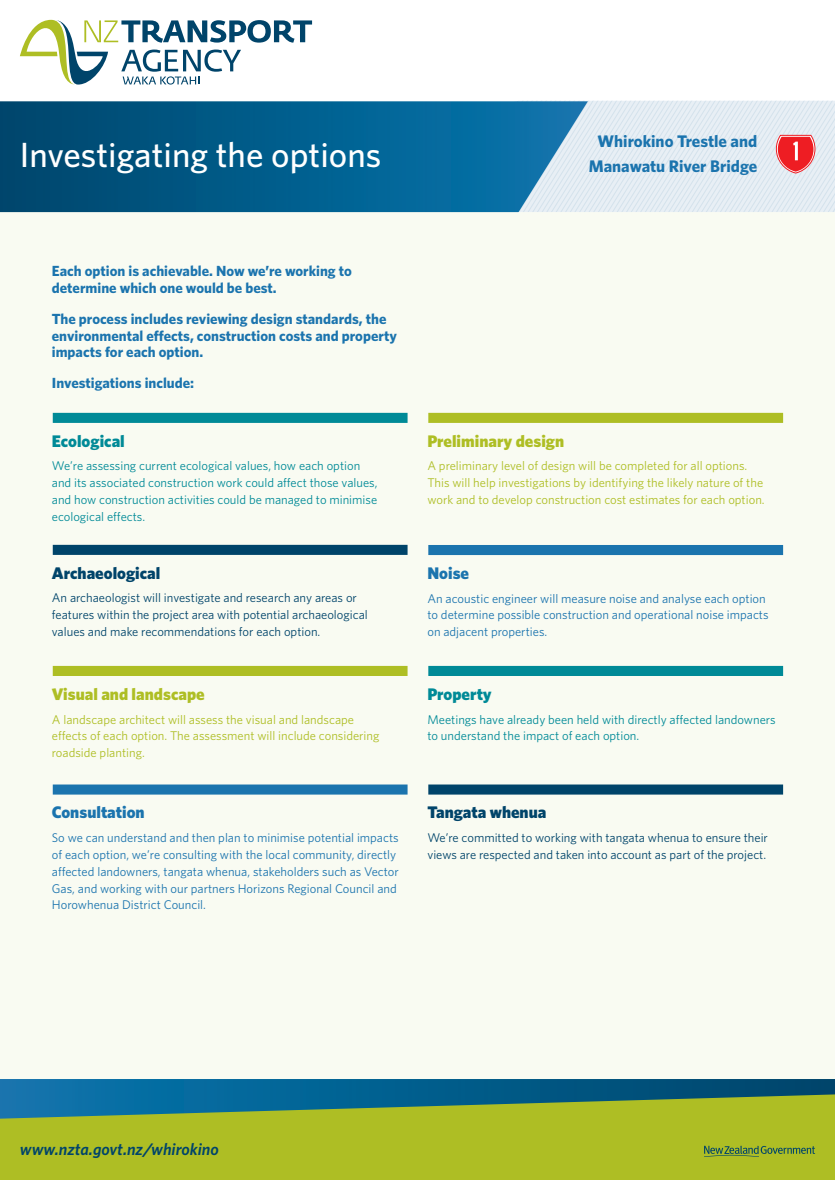
<style>
.page{position:relative;width:835px;height:1180px;background:#fff}
.page>*{position:absolute;margin:0;border:0;box-sizing:border-box;transform-origin:0 0}
.t1{font:500 35px "Whitney";color:#fff}
.t2{font:700 16.8px "Whitney";color:#1b74ae}
.t3{font:900 16.8px "Whitney";color:#aebe24}
.t4{font:900 16.8px "Whitney";color:#00446a}
.t5{font:italic 600 16.8px "Whitney";color:#00446a}
.t6{font:900 16.8px "Whitney";color:#008a97}
.t7{font:900 16.8px "Whitney";color:#1b74ae}
.t8{font:700 14.7px/16.8px "Whitney";color:#1b74ae}
.t9{font:12.6px/16.8px "Whitney";color:#1b74ae}
.t10{font:12.6px/16.8px "Whitney";color:#aebe24}
.t11{font:12.6px/16.8px "Whitney";color:#008a97}
.t12{font:12.6px/16.8px "Whitney";color:#00446a}
</style>
<div class="page">
<svg style="left:0;top:1079px;width:834px;height:15px;background:#035d8c"></svg>
<svg style="left:0;top:1094px;width:834px;height:86px;background:#95b035"></svg>
<svg style="left:704px;top:1145px;width:111px;height:12px"></svg>
<svg style="left:20px;top:19px;width:292px;height:66px"></svg>
<svg style="left:0;top:101px;width:504px;height:111px;background:#015b89"></svg>
<svg style="left:504px;top:101px;width:330px;height:111px;background:#c3d3e1"></svg>
<div style="left:0;top:212px;width:834px;height:867px;background:#f9fbf2"></div>
<div style="left:53px;top:413px;width:354px;height:10px;background:#008a97"></div>
<div style="left:428px;top:413px;width:355px;height:10px;background:#aebe24"></div>
<div style="left:53px;top:545px;width:354px;height:10px;background:#00446a"></div>
<div style="left:428px;top:545px;width:355px;height:10px;background:#1b74ae"></div>
<div style="left:53px;top:666px;width:354px;height:10px;background:#aebe24"></div>
<div style="left:428px;top:666px;width:355px;height:10px;background:#008a97"></div>
<div style="left:53px;top:784px;width:354px;height:10px;background:#1b74ae"></div>
<div style="left:428px;top:784px;width:355px;height:10px;background:#00446a"></div>
<h1 class="t1" style="left:20px;top:132px;width:363px">Investigating the options</h1>
<h2 class="t2" style="left:597px;top:130px;width:161px">Whirokino Trestle and</h2>
<h2 class="t2" style="left:588px;top:155px;width:170px">Manawatu River Bridge</h2>
<p class="t8" style="left:52px;top:262px;width:301px">Each option is achievable. Now we’re working to determine which one would be best.</p>
<p class="t8" style="left:52px;top:310px;width:346px">The process includes reviewing design standards, the environmental effects, construction costs and property impacts for each option.</p>
<p class="t8" style="left:52px;top:374px;width:144px">Investigations include:</p>
<h2 class="t6" style="left:52px;top:429px;width:74px">Ecological</h2>
<p class="t11" style="left:52px;top:457px;width:327px">We’re assessing current ecological values, how each option and its associated construction work could affect those values, and how construction activities could be managed to minimise ecological effects.</p>
<h2 class="t4" style="left:52px;top:561px;width:110px">Archaeological</h2>
<p class="t12" style="left:52px;top:589px;width:317px">An archaeologist will investigate and research any areas or features within the project area with potential archaeological values and make recommendations for each option.</p>
<h2 class="t3" style="left:52px;top:682px;width:154px">Visual and landscape</h2>
<p class="t10" style="left:52px;top:710px;width:329px">A landscape architect will assess the visual and landscape effects of each option. The assessment will include considering roadside planting.</p>
<h2 class="t7" style="left:52px;top:801px;width:94px">Consultation</h2>
<p class="t9" style="left:52px;top:829px;width:348px">So we can understand and then plan to minimise potential impacts of each option, we’re consulting with the local community, directly affected landowners, tangata whenua, stakeholders such as Vector Gas, and working with our partners Horizons Regional Council and Horowhenua District Council.</p>
<h2 class="t3" style="left:427px;top:429px;width:138px">Preliminary design</h2>
<p class="t10" style="left:427px;top:457px;width:339px">A preliminary level of design will be completed for all options.<br>This will help investigations by identifying the likely nature of the work and to develop construction cost estimates for each option.</p>
<h2 class="t7" style="left:427px;top:561px;width:43px">Noise</h2>
<p class="t9" style="left:427px;top:589px;width:342px">An acoustic engineer will measure noise and analyse each option to determine possible construction and operational noise impacts on adjacent properties.</p>
<h2 class="t6" style="left:427px;top:682px;width:66px">Property</h2>
<p class="t11" style="left:427px;top:710px;width:349px">Meetings have already been held with directly affected landowners to understand the impact of each option.</p>
<h2 class="t4" style="left:427px;top:801px;width:120px">Tangata whenua</h2>
<p class="t12" style="left:427px;top:829px;width:342px">We’re committed to working with tangata whenua to ensure their views are respected and taken into account as part of the project.</p>
<h2 class="t5" style="left:20px;top:1137px;width:200px">www.nzta.govt.nz/whirokino</h2>
</div>
